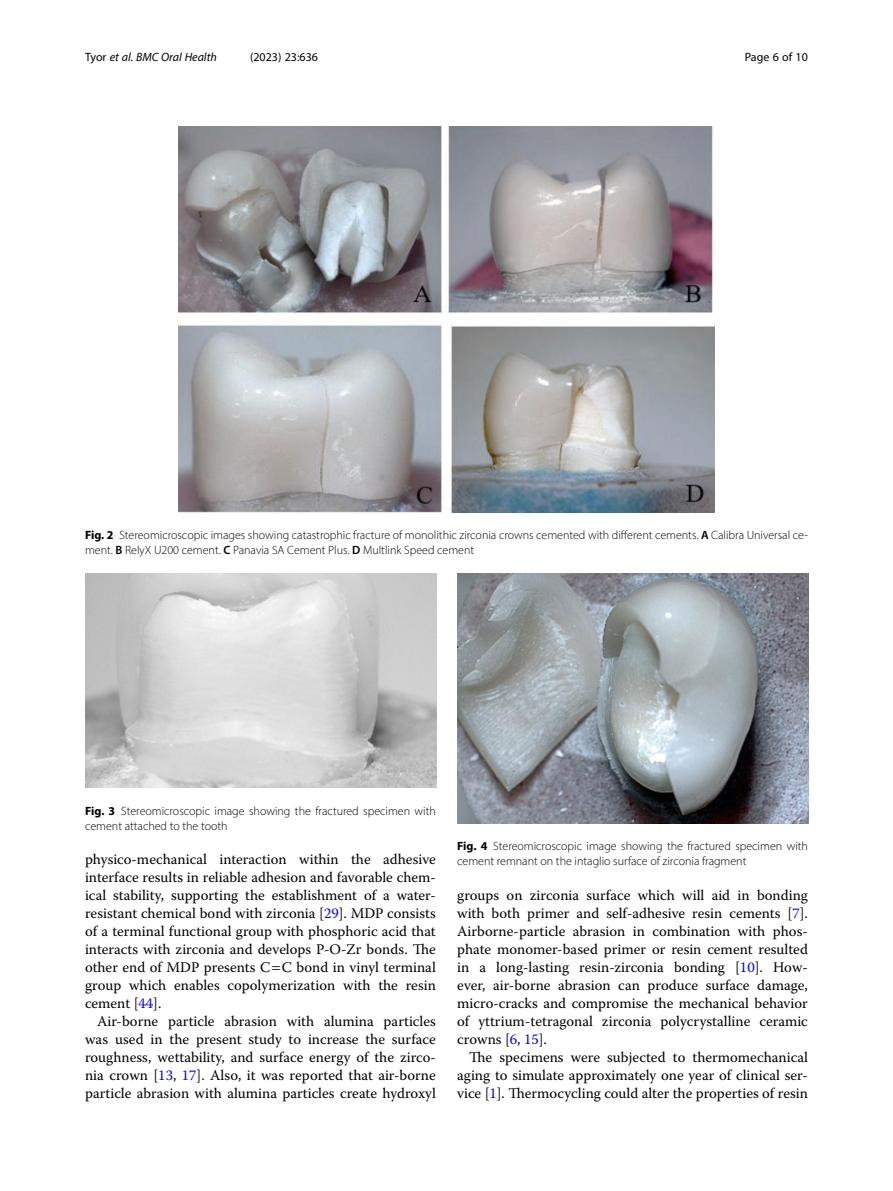
<style>
.page{position:relative;width:893px;height:1191px;background:#fff}
.page>*{position:absolute;margin:0;border:0;box-sizing:border-box;transform-origin:0 0}
.Body_Text_Indent{font:14.7px/18px "Warnock Pro";color:#000;text-align:justify}
.Figure_Caption{font:300 12px/15px "Myriad Pro";color:#000}
.t1{font:italic 12px "Myriad Pro";color:#000}
.t2{font:12px "Myriad Pro";color:#000}
.s1{font-style:normal}
.s2{font-weight:700}
.s3{font-weight:600}
.s4{color:#00f}
</style>
<div class="page">
<img style="left:457px;top:574px;width:351px;height:249px">
<img style="left:85px;top:574px;width:351px;height:213px">
<img style="left:178px;top:126px;width:536px;height:386px">
<p class="t1" style="left:85px;top:50px;width:133px"><span class="s1">Tyor</span> et al. BMC Oral Health</p>
<p class="t2" style="left:250px;top:50px;width:70px">(2023) 23:636</p>
<p class="t2" style="left:745px;top:50px;width:65px">Page 6 of 10</p>
<p class="Figure_Caption" style="left:85px;top:528px;width:724px"><span class="s2">Fig. 2</span> Stereomicroscopic images showing catastrophic fracture of monolithic zirconia crowns cemented with different cements. <span class="s3">A</span> Calibra Universal ce&shy;ment. <span class="s3">B</span> RelyX U200 cement. <span class="s3">C</span> Panavia SA Cement Plus. <span class="s3">D</span> Multlink Speed cement</p>
<p class="Figure_Caption" style="left:85px;top:803px;width:352px"><span class="s2">Fig. 3</span> Stereomicroscopic image showing the fractured specimen with cement attached to the tooth</p>
<p class="Body_Text_Indent" style="left:85px;top:850px;width:352px">physico-mechanical interaction within the adhesive interface results in reliable adhesion and favorable chem&shy;ical stability, supporting the establishment of a water&shy;resistant chemical bond with zirconia [<span class="s4">29</span>]. MDP consists of a terminal functional group with phosphoric acid that interacts with zirconia and develops P-O-Zr bonds. The other end of MDP presents C C bond in vinyl terminal group which enables copolymerization with the resin cement [<span class="s4">44</span>].</p>
<p class="Body_Text_Indent" style="left:85px;top:1012px;width:352px;text-indent:12px">Air-borne particle abrasion with alumina particles was used in the present study to increase the surface roughness, wettability, and surface energy of the zirco&shy;nia crown [<span class="s4">13</span>, <span class="s4">17</span>]. Also, it was reported that air-borne particle abrasion with alumina particles create hydroxyl</p>
<p class="Figure_Caption" style="left:457px;top:838px;width:352px"><span class="s2">Fig. 4</span> Stereomicroscopic image showing the fractured specimen with cement remnant on the intaglio surface of zirconia fragment</p>
<p class="Body_Text_Indent" style="left:457px;top:886px;width:352px">groups on zirconia surface which will aid in bonding with both primer and self-adhesive resin cements [<span class="s4">7</span>].<br>Airborne-particle abrasion in combination with phos&shy;phate monomer-based primer or resin cement resulted in a long-lasting resin-zirconia bonding [<span class="s4">10</span>]. How&shy;ever, air-borne abrasion can produce surface damage, micro-cracks and compromise the mechanical behavior of yttrium-tetragonal zirconia polycrystalline ceramic crowns [<span class="s4">6</span>, <span class="s4">15</span>].</p>
<p class="Body_Text_Indent" style="left:457px;top:1048px;width:352px;text-indent:12px">The specimens were subjected to thermomechanical aging to simulate approximately one year of clinical ser&shy;vice [<span class="s4">1</span>]. Thermocycling could alter the properties of resin</p>
</div>
